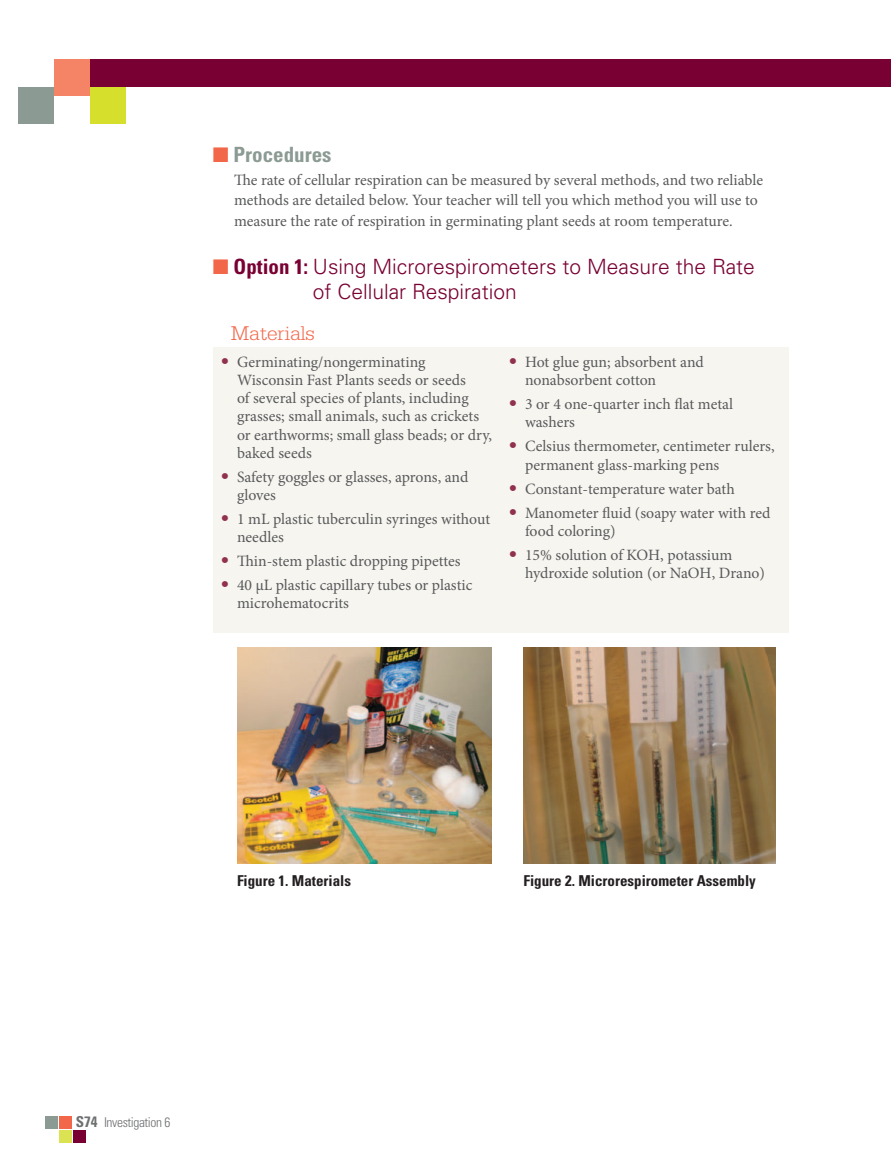
<style>
.page{position:relative;width:891px;height:1175px;background:#fff}
.page>*{position:absolute;margin:0;border:0;box-sizing:border-box;transform-origin:0 0}
.t1{font:300 21px/25.5px "Univers LT Std";color:#790032}
.t2{font:700 condensed 21px "Univers LT Std";color:#8b9b93}
.t3{font:300 21px "Serifa Std";color:#f26649}
.t4{font:15.75px/18px "Minion Pro";color:#58595b}
.t5{font:700 condensed 15px "Univers LT Std";color:#231f20}
.t6{font:300 condensed 13.5px "Univers LT Std";letter-spacing:-.03em;color:#6d6f71}
.s1{color:#f26649}
.s2{font-weight:700;font-stretch:condensed}
.s3{font-family:"Univers LT Std";font-weight:700;font-size:16.5px;color:#90314e}
.s4{font-weight:700;font-size:15px}
</style>
<div class="page">
<div style="left:59px;top:1116px;width:13px;height:13px;background:#f26649"></div>
<div style="left:59px;top:1130px;width:13px;height:13px;background:#dce353"></div>
<div style="left:45px;top:1116px;width:13px;height:13px;background:#8b9b93"></div>
<div style="left:73px;top:1130px;width:12px;height:13px;background:#790032"></div>
<div style="left:54px;top:59px;width:837px;height:28px;background:#790032"></div>
<div style="left:90px;top:87px;width:36px;height:36px;background:#d6df2b"></div>
<div style="left:54px;top:59px;width:36px;height:36px;background:#f58466"></div>
<div style="left:18px;top:87px;width:36px;height:36px;background:#8b9b93"></div>
<div style="left:213px;top:347px;width:576px;height:285px;background:#f7f5f0"></div>
<img style="left:237px;top:647px;width:254px;height:216px">
<img style="left:524px;top:647px;width:251px;height:216px">
<h1 class="t2" style="left:213px;top:141px;width:120px"><span class="s1">■</span> Procedures</h1>
<p class="t4" style="left:234px;top:170px;width:531px;line-height:20.2px">The rate of cellular respiration can be measured by several methods, and two reliable methods are detailed below. Your teacher will tell you which method you will use to measure the rate of respiration in germinating plant seeds at room temperature.</p>
<h1 class="t1" style="left:313px;top:253px;width:444px;text-indent:-100px"><span class="s1">■</span> <span class="s2">Option 1:</span> Using Microrespirometers to Measure the Rate of Cellular Respiration</h1>
<h1 class="t3" style="left:231px;top:322px;width:85px">Materials</h1>
<p class="t4" style="left:237px;top:353px;width:257px;text-indent:-15px"><span class="s3">•</span> Germinating/nongerminating Wisconsin Fast Plants seeds or seeds<br>of several species of plants, including grasses; small animals, such as crickets or earthworms; small glass beads; or dry, baked seeds</p>
<p class="t4" style="left:237px;top:467px;width:233px;text-indent:-15px"><span class="s3">•</span> Safety goggles or glasses, aprons, and gloves</p>
<p class="t4" style="left:237px;top:509px;width:255px;text-indent:-15px"><span class="s3">•</span> 1 mL plastic tuberculin syringes without needles</p>
<p class="t4" style="left:222px;top:551px;width:240px"><span class="s3">•</span> Thin-stem plastic dropping pipettes</p>
<p class="t4" style="left:237px;top:575px;width:237px;text-indent:-15px"><span class="s3">•</span> 40 µL plastic capillary tubes or plastic microhematocrits</p>
<p class="t4" style="left:525px;top:353px;width:180px;text-indent:-15px"><span class="s3">•</span> Hot glue gun; absorbent and nonabsorbent cotton</p>
<p class="t4" style="left:525px;top:395px;width:210px;text-indent:-15px"><span class="s3">•</span> 3 or 4 one-quarter inch flat metal washers</p>
<p class="t4" style="left:525px;top:437px;width:251px;text-indent:-15px"><span class="s3">•</span> Celsius thermometer, centimeter rulers, permanent glass-marking pens</p>
<p class="t4" style="left:510px;top:479px;width:226px"><span class="s3">•</span> Constant-temperature water bath</p>
<p class="t4" style="left:525px;top:503px;width:247px;text-indent:-15px"><span class="s3">•</span> Manometer fluid (soapy water with red food coloring)</p>
<p class="t4" style="left:525px;top:545px;width:242px;text-indent:-15px"><span class="s3">•</span> 15% solution of KOH, potassium hydroxide solution (or NaOH, Drano)</p>
<p class="t5" style="left:237px;top:871px;width:116px">Figure 1. Materials</p>
<p class="t5" style="left:524px;top:871px;width:234px">Figure 2. Microrespirometer Assembly</p>
<p class="t6" style="left:76px;top:1114px;width:96px"><span class="s4">S74</span> Investigation 6</p>
</div>
